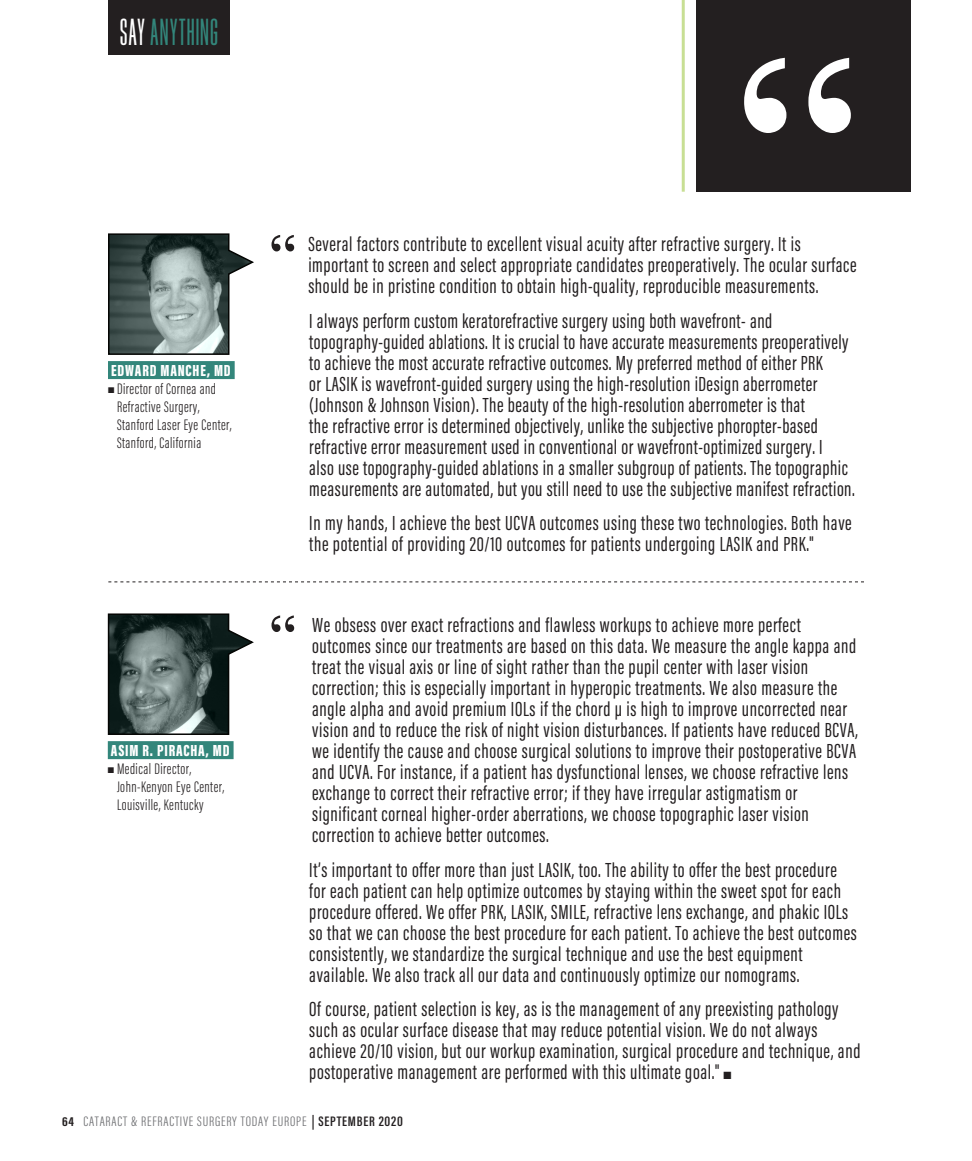
<style>
.page{position:relative;width:972px;height:1161px;background:#fff}
.page>*{position:absolute;margin:0;border:0;box-sizing:border-box;transform-origin:0 0}
.body{font:39.45px "Bee Three";letter-spacing:.025em;color:#33867b}
.quotes{font:21px/21px "Acumin Pro Extra Cond";letter-spacing:.03em;color:#231f20}
.author_name{font:900 16.5px "Acumin Pro Extra Cond";letter-spacing:.05em;color:#fff}
.bio_info{font:300 15.75px/18px "Acumin Pro Extra Cond";letter-spacing:.03em;color:#231f20}
.t1{font:300 14.1px "Acumin Pro Extra Cond";letter-spacing:.05em;color:#6c6d70;scale:1.11 1}
.s1{color:#fff}
.s2{font-weight:700;font-size:13.35px;color:#231f20}
.s3{font-weight:600;color:#231f20}
</style>
<div class="page">
<div style="left:108px;top:0;width:122px;height:54px;background:#231f20"></div>
<svg style="left:108px;top:233px;width:146px;height:122px"></svg>
<div style="left:108px;top:361px;width:127px;height:18px;background:#33867b"></div>
<svg style="left:108px;top:582px;width:756px;height:1px"></svg>
<svg style="left:107px;top:613px;width:147px;height:122px"></svg>
<div style="left:108px;top:741px;width:126px;height:18px;background:#33867b"></div>
<svg style="left:272px;top:615px;width:22px;height:17px"></svg>
<svg style="left:272px;top:235px;width:22px;height:16px"></svg>
<div style="left:697px;top:0;width:214px;height:192px;background:#231f20"></div>
<svg style="left:744px;top:58px;width:107px;height:75px"></svg>
<hr style="left:682px;top:0;width:3px;height:192px;background:#c8df94">
<p class="body" style="left:120px;top:12px;width:100px"><span class="s1">SAY</span> ANYTHING</p>
<p class="author_name" style="left:111px;top:360px;width:121px">EDWARD MANCHE, MD</p>
<p class="bio_info" style="left:117px;top:380px;width:116px;text-indent:-9px">■ Director of Cornea and<br>Refractive Surgery,<br>Stanford Laser Eye Center,<br>Stanford, California</p>
<p class="author_name" style="left:111px;top:740px;width:120px">ASIM R. PIRACHA, MD</p>
<p class="bio_info" style="left:117px;top:760px;width:109px;text-indent:-9px">■ Medical Director,<br>John-Kenyon Eye Center,<br>Louisville, Kentucky</p>
<p class="quotes" style="left:308px;top:234px;width:550px">Several factors contribute to excellent visual acuity after refractive surgery. It is important to screen and select appropriate candidates preoperatively. The ocular surface should be in pristine condition to obtain high-quality, reproducible measurements.</p>
<p class="quotes" style="left:309px;top:310px;width:547px">I always perform custom keratorefractive surgery using both wavefront- and topography-guided ablations. It is crucial to have accurate measurements preoperatively to achieve the most accurate refractive outcomes. My preferred method of either PRK<br>or LASIK is wavefront-guided surgery using the high-resolution iDesign aberrometer (Johnson &amp; Johnson Vision). The beauty of the high-resolution aberrometer is that<br>the refractive error is determined objectively, unlike the subjective phoropter-based refractive error measurement used in conventional or wavefront-optimized surgery. I<br>also use topography-guided ablations in a smaller subgroup of patients. The topographic measurements are automated, but you still need to use the subjective manifest refraction.</p>
<p class="quotes" style="left:309px;top:513px;width:544px">In my hands, I achieve the best UCVA outcomes using these two technologies. Both have the potential of providing 20/10 outcomes for patients undergoing LASIK and PRK."</p>
<p class="quotes" style="left:312px;top:614px;width:547px">We obsess over exact refractions and flawless workups to achieve more perfect outcomes since our treatments are based on this data. We measure the angle kappa and treat the visual axis or line of sight rather than the pupil center with laser vision correction; this is especially important in hyperopic treatments. We also measure the angle alpha and avoid premium IOLs if the chord µ is high to improve uncorrected near vision and to reduce the risk of night vision disturbances. If patients have reduced BCVA, we identify the cause and choose surgical solutions to improve their postoperative BCVA and UCVA. For instance, if a patient has dysfunctional lenses, we choose refractive lens exchange to correct their refractive error; if they have irregular astigmatism or significant corneal higher-order aberrations, we choose topographic laser vision correction to achieve better outcomes.</p>
<p class="quotes" style="left:309px;top:859px;width:549px">It’s important to offer more than just LASIK, too. The ability to offer the best procedure for each patient can help optimize outcomes by staying within the sweet spot for each procedure offered. We offer PRK, LASIK, SMILE, refractive lens exchange, and phakic IOLs so that we can choose the best procedure for each patient. To achieve the best outcomes consistently, we standardize the surgical technique and use the best equipment available. We also track all our data and continuously optimize our nomograms.</p>
<p class="quotes" style="left:309px;top:998px;width:553px">Of course, patient selection is key, as is the management of any preexisting pathology such as ocular surface disease that may reduce potential vision. We do not always achieve 20/10 vision, but our workup examination, surgical procedure and technique, and postoperative management are performed with this ultimate goal." ■</p>
<p class="t1" style="left:62px;top:1113px;width:309px"><span class="s2">64</span> CATARACT &amp; REFRACTIVE SURGERY TODAY EUROPE <span class="s3">| SEPTEMBER 2020</span></p>
</div>
